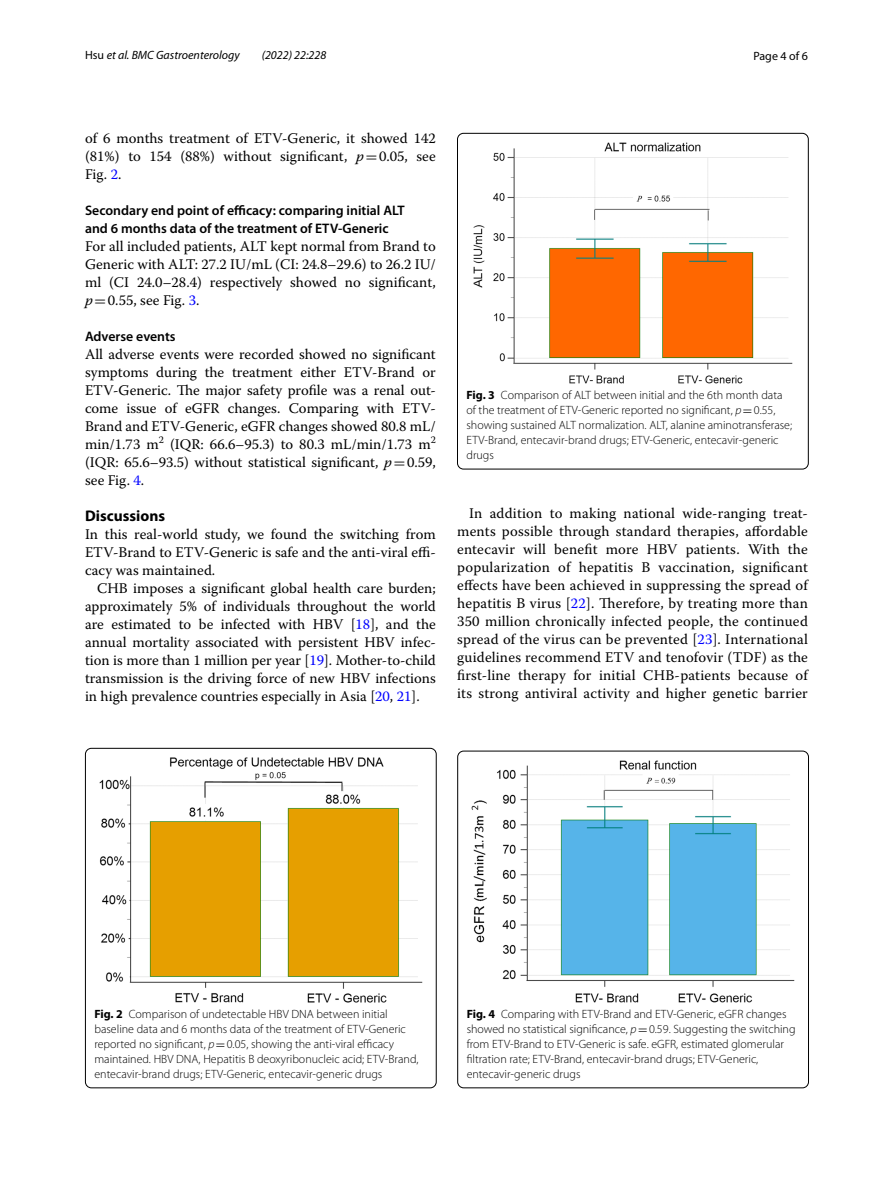
<style>
.page{position:relative;width:893px;height:1187px;background:#fff}
.page>*{position:absolute;margin:0;border:0;box-sizing:border-box;transform-origin:0 0}
.t1{font:700 15.45px "Myriad Pro";color:#000}
.t2{font:14.7px/18px "Warnock Pro";color:#000;text-align:justify}
.t3{font:600 13.8px/18px "Myriad Pro";color:#000}
.t4{font:300 12px/15px "Myriad Pro";color:#000}
.t5{font:italic 12px "Myriad Pro";color:#000}
.t6{font:12px "Myriad Pro";color:#000}
.s1{font-style:normal}
.s2{font-style:italic}
.s3{font-family:"MTSY"}
.s4{color:#00f}
.s5{font-weight:700}
.s6{font-family:"MTSY";font-weight:400}
</style>
<div class="page">
<img style="left:99px;top:757px;width:323px;height:245px">
<div style="left:85px;top:748px;width:351px;height:339px;border:1px solid #000;border-radius:6px"></div>
<img style="left:473px;top:142px;width:320px;height:241px">
<div style="left:457px;top:133px;width:351px;height:336px;border:1px solid #000;border-radius:6px"></div>
<img style="left:471px;top:760px;width:324px;height:242px">
<div style="left:457px;top:750px;width:352px;height:337px;border:1px solid #000;border-radius:6px"></div>
<p class="t5" style="left:85px;top:48px;width:156px"><span class="s1">Hsu</span> et al. BMC Gastroenterology</p>
<p class="t5" style="left:262px;top:48px;width:66px">(2022) 22:228</p>
<p class="t6" style="left:753px;top:48px;width:56px">Page 4 of 6</p>
<p class="t2" style="left:85px;top:128px;width:352px">of 6 months treatment of ETV-Generic, it showed 142 (81%) to 154 (88%) without significant, <span class="s2">p</span><span class="s3">=</span>0.05, see Fig. <span class="s4">2</span>.</p>
<p class="t3" style="left:85px;top:201px;width:321px">Secondary end point of efficacy: comparing initial ALT and 6 months data of the treatment of ETV‑Generic</p>
<p class="t2" style="left:85px;top:236px;width:352px">For all included patients, ALT kept normal from Brand to Generic with ALT: 27.2 IU/mL (CI: 24.8–29.6) to 26.2 IU/ ml (CI 24.0–28.4) respectively showed no significant, <span class="s2">p</span><span class="s3">=</span>0.55, see Fig. <span class="s4">3</span>.</p>
<p class="t3" style="left:85px;top:327px;width:92px">Adverse events</p>
<p class="t2" style="left:85px;top:344px;width:352px">All adverse events were recorded showed no significant symptoms during the treatment either ETV-Brand or ETV-Generic. The major safety profile was a renal out&shy;come issue of eGFR changes. Comparing with ETV-Brand and ETV-Generic, eGFR changes showed 80.8 mL/ min/1.73 m<sup>2</sup> (IQR: 66.6–95.3) to 80.3 mL/min/1.73 m<sup>2 </sup>(IQR: 65.6–93.5) without statistical significant, <span class="s2">p</span><span class="s3">=</span>0.59, see Fig. <span class="s4">4</span>.</p>
<p class="t1" style="left:85px;top:505px;width:82px">Discussions</p>
<p class="t2" style="left:85px;top:524px;width:352px">In this real-world study, we found the switching from ETV-Brand to ETV-Generic is safe and the anti-viral effi&shy;cacy was maintained.</p>
<p class="t2" style="left:85px;top:578px;width:352px;text-indent:12px">CHB imposes a significant global health care burden; approximately 5% of individuals throughout the world are estimated to be infected with HBV [<span class="s4">18</span>], and the annual mortality associated with persistent HBV infec&shy;tion is more than 1 million per year [<span class="s4">19</span>]. Mother-to-child transmission is the driving force of new HBV infections in high prevalence countries especially in Asia [<span class="s4">20</span>, <span class="s4">21</span>].</p>
<p class="t4" style="left:466px;top:387px;width:327px"><span class="s5">Fig. 3</span> Comparison of ALT between initial and the 6th month data of the treatment of ETV-Generic reported no significant, <span class="s2">p</span><span class="s6">=</span>0.55, showing sustained ALT normalization. ALT, alanine aminotransferase; ETV-Brand, entecavir-brand drugs; ETV-Generic, entecavir-generic drugs</p>
<p class="t2" style="left:457px;top:504px;width:352px;text-indent:12px">In addition to making national wide-ranging treat&shy;ments possible through standard therapies, affordable entecavir will benefit more HBV patients. With the popularization of hepatitis B vaccination, significant effects have been achieved in suppressing the spread of hepatitis B virus [<span class="s4">22</span>]. Therefore, by treating more than 350 million chronically infected people, the continued spread of the virus can be prevented [<span class="s4">23</span>]. International guidelines recommend ETV and tenofovir (TDF) as the first-line therapy for initial CHB-patients because of its strong antiviral activity and higher genetic barrier</p>
<p class="t4" style="left:94px;top:1006px;width:326px"><span class="s5">Fig. 2</span> Comparison of undetectable HBV DNA between initial baseline data and 6 months data of the treatment of ETV-Generic reported no significant, <span class="s2">p</span><span class="s6">=</span>0.05, showing the anti-viral efficacy maintained. HBV DNA, Hepatitis B deoxyribonucleic acid; ETV-Brand, entecavir-brand drugs; ETV-Generic, entecavir-generic drugs</p>
<p class="t4" style="left:467px;top:1006px;width:330px"><span class="s5">Fig. 4</span> Comparing with ETV-Brand and ETV-Generic, eGFR changes showed no statistical significance, <span class="s2">p</span><span class="s6">=</span>0.59. Suggesting the switching from ETV-Brand to ETV-Generic is safe. eGFR, estimated glomerular filtration rate; ETV-Brand, entecavir-brand drugs; ETV-Generic, entecavir-generic drugs</p>
</div>
